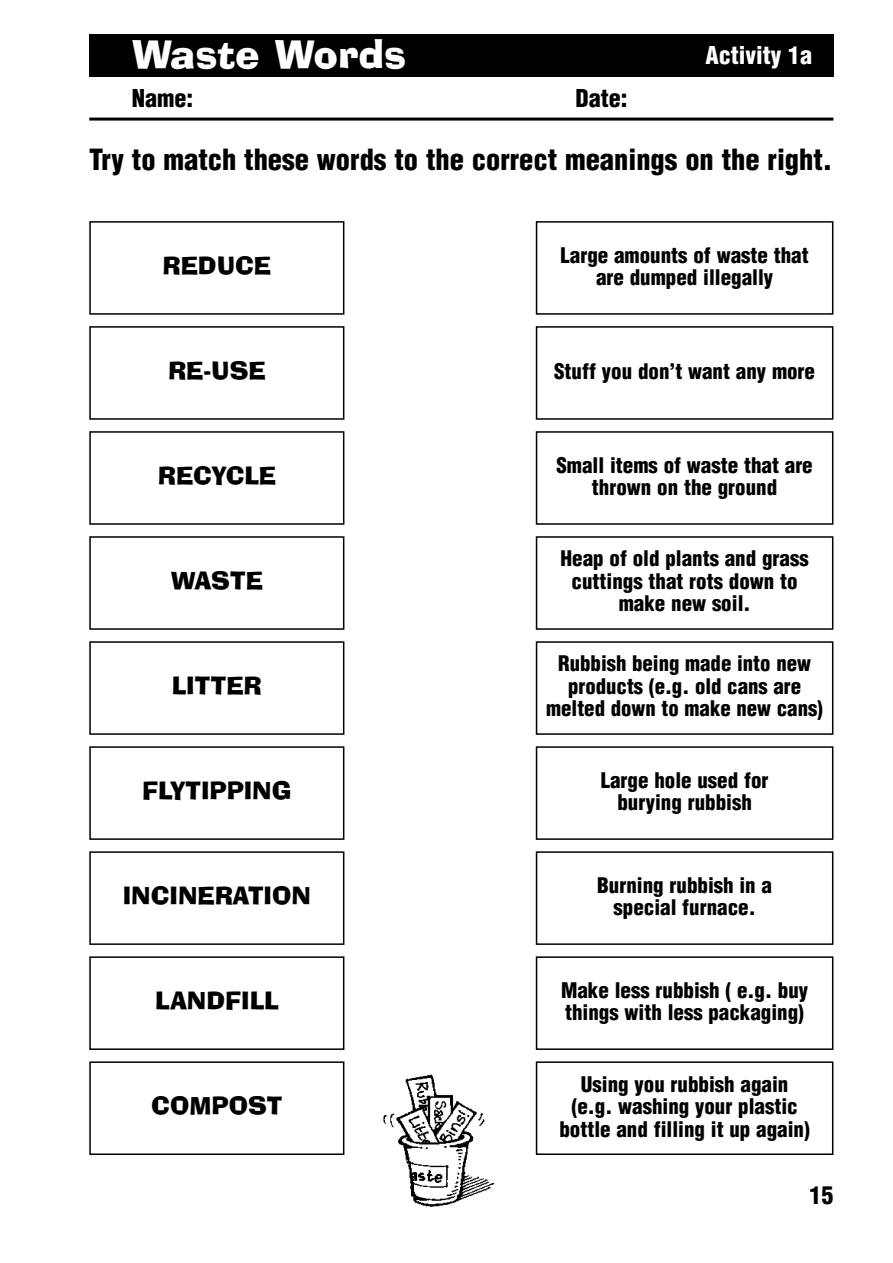
<style>
.page{position:relative;width:893px;height:1263px;background:#fff}
.page>*{position:absolute;margin:0;border:0;box-sizing:border-box;transform-origin:0 0}
.t1{font:39px "Ad Lib BT";color:#fff}
.t2{font:900 condensed 28.5px "Helvetica";color:#000}
.t3{font:24px "Ad Lib BT";color:#000}
.t4{font:900 condensed 24px "Helvetica";color:#000}
.t5{font:900 condensed 24px "Helvetica";color:#fff}
.t6{font:900 condensed 21px/22.5px "Helvetica";color:#000;text-align:center}
</style>
<div class="page">
<div style="left:89px;top:34px;width:744px;height:43px;background:#000"></div>
<hr style="left:89px;top:118px;width:744px;height:3px;background:#000">
<div style="left:89px;top:221px;width:255px;height:94px;border:2px solid #000"></div>
<div style="left:536px;top:221px;width:297px;height:94px;border:2px solid #000"></div>
<div style="left:89px;top:326px;width:255px;height:94px;border:2px solid #000"></div>
<div style="left:536px;top:326px;width:297px;height:94px;border:2px solid #000"></div>
<div style="left:89px;top:431px;width:255px;height:94px;border:2px solid #000"></div>
<div style="left:536px;top:431px;width:297px;height:94px;border:2px solid #000"></div>
<div style="left:89px;top:536px;width:255px;height:94px;border:2px solid #000"></div>
<div style="left:536px;top:536px;width:297px;height:94px;border:2px solid #000"></div>
<div style="left:89px;top:641px;width:255px;height:94px;border:2px solid #000"></div>
<div style="left:536px;top:641px;width:297px;height:94px;border:2px solid #000"></div>
<div style="left:89px;top:746px;width:255px;height:94px;border:2px solid #000"></div>
<div style="left:536px;top:746px;width:297px;height:94px;border:2px solid #000"></div>
<div style="left:89px;top:851px;width:255px;height:94px;border:2px solid #000"></div>
<div style="left:536px;top:851px;width:297px;height:94px;border:2px solid #000"></div>
<div style="left:89px;top:956px;width:255px;height:94px;border:2px solid #000"></div>
<div style="left:536px;top:956px;width:297px;height:94px;border:2px solid #000"></div>
<div style="left:89px;top:1061px;width:255px;height:94px;border:2px solid #000"></div>
<div style="left:536px;top:1061px;width:297px;height:94px;border:2px solid #000"></div>
<img style="left:383px;top:1074px;width:112px;height:133px">
<h1 class="t1" style="left:132px;top:40px;width:276px">Waste Words</h1>
<p class="t5" style="left:706px;top:41px;width:108px">Activity 1a</p>
<p class="t4" style="left:132px;top:85px;width:63px">Name:</p>
<p class="t4" style="left:575px;top:85px;width:54px">Date:</p>
<h2 class="t2" style="left:89px;top:144px;width:745px">Try to match these words to the correct meanings on the right.</h2>
<p class="t3" style="left:163px;top:256px;width:110px">REDUCE</p>
<p class="t6" style="left:560px;top:244px;width:250px">Large amounts of waste that are dumped illegally</p>
<p class="t3" style="left:168px;top:361px;width:99px">RE-USE</p>
<p class="t6" style="left:554px;top:360px;width:262px">Stuff you don’t want any more</p>
<p class="t3" style="left:158px;top:466px;width:120px">RECYCLE</p>
<p class="t6" style="left:556px;top:454px;width:258px">Small items of waste that are thrown on the ground</p>
<p class="t3" style="left:171px;top:571px;width:93px">WASTE</p>
<p class="t3" style="left:172px;top:676px;width:91px">LITTER</p>
<p class="t6" style="left:560px;top:548px;width:250px">Heap of old plants and grass cuttings that rots down to make new soil.</p>
<p class="t6" style="left:546px;top:653px;width:278px">Rubbish being made into new products (e.g. old cans are melted down to make new cans)</p>
<p class="t3" style="left:142px;top:781px;width:151px">FLYTIPPING</p>
<p class="t6" style="left:601px;top:769px;width:169px">Large hole used for burying rubbish</p>
<p class="t3" style="left:123px;top:886px;width:190px">INCINERATION</p>
<p class="t6" style="left:597px;top:874px;width:176px">Burning rubbish in a special furnace.</p>
<p class="t3" style="left:155px;top:991px;width:125px">LANDFILL</p>
<p class="t6" style="left:561px;top:979px;width:249px;text-align:left">Make less rubbish ( e.g. buy things with less packaging)</p>
<p class="t3" style="left:151px;top:1096px;width:133px">COMPOST</p>
<p class="t6" style="left:559px;top:1073px;width:252px">Using you rubbish again (e.g. washing your plastic bottle and filling it up again)</p>
<p class="t4" style="left:809px;top:1181px;width:25px">15</p>
</div>
